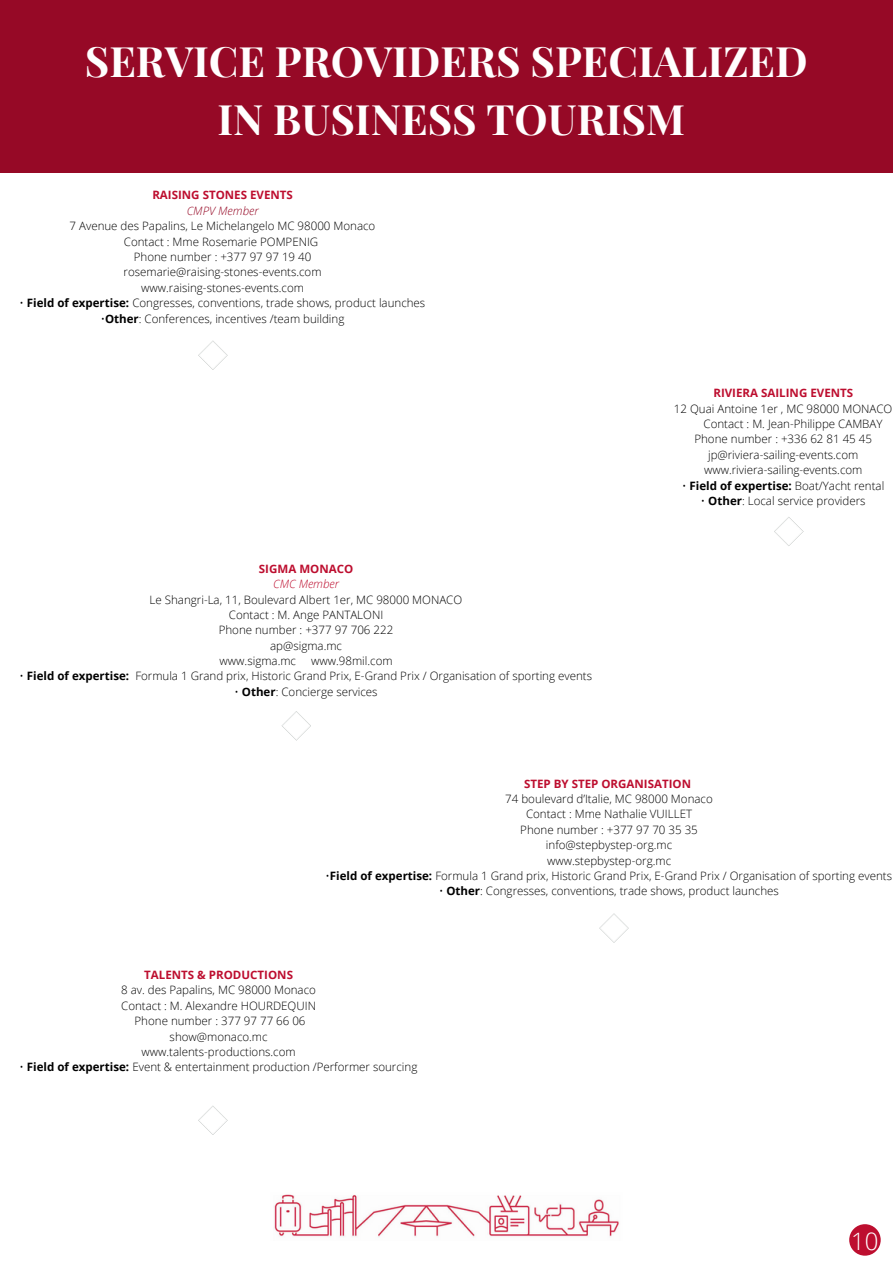
<style>
.page{position:relative;width:893px;height:1264px;background:#fff}
.page>*{position:absolute;margin:0;border:0;box-sizing:border-box;transform-origin:0 0}
.t1{font:700 42px/58.5px "Playfair Display";color:#fffefe;text-align:center}
.t2{font:300 24px "Open Sans";color:#fffefe}
.t3{font:300 11.55px/15.5px "Open Sans";color:#000;text-align:center}
.t4{font:700 11.55px "Open Sans";color:#bd0e2f}
.t5{font:italic 300 11.55px "Open Sans";color:#960926}
.t6{font:italic 300 11.55px "Open Sans";color:#bd0e2f}
.s1{font-weight:700}
</style>
<div class="page">
<div style="left:849px;top:1224px;width:31px;height:31px;background:#bd0e2f;border-radius:50%"></div>
<svg style="left:774px;top:517px;width:29px;height:29px"></svg>
<svg style="left:282px;top:711px;width:29px;height:29px"></svg>
<img style="left:274px;top:1194px;width:345px;height:43px">
<svg style="left:198px;top:341px;width:29px;height:29px"></svg>
<div style="left:0;top:0;width:892px;height:172px;background:#960926"></div>
<svg style="left:599px;top:913px;width:29px;height:29px"></svg>
<svg style="left:198px;top:1105px;width:29px;height:29px"></svg>
<h1 class="t1" style="left:85px;top:30px;width:724px">SERVICE PROVIDERS SPECIALIZED<br>IN BUSINESS TOURISM</h1>
<p class="t4" style="left:152px;top:187px;width:142px">RAISING STONES EVENTS</p>
<p class="t5" style="left:187px;top:202px;width:73px">CMPV Member</p>
<p class="t3" style="left:70px;top:218px;width:307px">7 Avenue des Papalins, Le Michelangelo MC 98000 Monaco Contact : Mme Rosemarie POMPENIG<br>Phone number : +377 97 97 19 40 rosemarie@raising-stones-events.com www.raising-stones-events.com</p>
<p class="t3" style="left:20px;top:295px;width:407px">• <span class="s1">Field of expertise:</span> Congresses, conventions, trade shows, product launches</p>
<p class="t3" style="left:101px;top:310px;width:245px">•<span class="s1">Other</span>: Conferences, incentives /team building</p>
<p class="t4" style="left:259px;top:560px;width:96px">SIGMA MONACO</p>
<p class="t6" style="left:273px;top:575px;width:67px">CMC Member</p>
<p class="t3" style="left:150px;top:591px;width:314px">Le Shangri-La, 11, Boulevard Albert 1er, MC 98000 MONACO</p>
<p class="t3" style="left:229px;top:606px;width:156px">Contact : M. Ange PANTALONI</p>
<p class="t3" style="left:219px;top:622px;width:176px">Phone number : +377 97 706 222</p>
<p class="t3" style="left:270px;top:637px;width:73px">ap@sigma.mc</p>
<p class="t3" style="left:219px;top:653px;width:78px">www.sigma.mc</p>
<p class="t3" style="left:311px;top:653px;width:83px">www.98mil.com</p>
<p class="t3" style="left:20px;top:668px;width:574px">• <span class="s1">Field of expertise:</span> Formula 1 Grand prix, Historic Grand Prix, E-Grand Prix / Organisation of sporting events</p>
<p class="t3" style="left:234px;top:683px;width:145px">• <span class="s1">Other</span>: Concierge services</p>
<p class="t4" style="left:713px;top:385px;width:141px">RIVIERA SAILING EVENTS</p>
<p class="t3" style="left:674px;top:400px;width:220px">12 Quai Antoine 1er , MC 98000 MONACO</p>
<p class="t3" style="left:703px;top:416px;width:180px">Contact : M. Jean-Philippe CAMBAY</p>
<p class="t3" style="left:694px;top:431px;width:179px">Phone number : +336 62 81 45 45</p>
<p class="t3" style="left:708px;top:446px;width:152px">jp@riviera-sailing-events.com</p>
<p class="t3" style="left:704px;top:462px;width:160px">www.riviera-sailing-events.com</p>
<p class="t3" style="left:682px;top:477px;width:203px">• <span class="s1">Field of expertise:</span> Boat/Yacht rental</p>
<p class="t3" style="left:700px;top:493px;width:166px">• <span class="s1">Other</span>: Local service providers</p>
<p class="t4" style="left:524px;top:775px;width:169px">STEP BY STEP ORGANISATION</p>
<p class="t3" style="left:505px;top:790px;width:209px">74 boulevard d’Italie, MC 98000 Monaco<br>Contact : Mme Nathalie VUILLET<br>Phone number : +377 97 70 35 35 info@stepbystep-org.mc www.stepbystep-org.mc</p>
<p class="t3" style="left:325px;top:867px;width:568px">•<span class="s1">Field of expertise:</span> Formula 1 Grand prix, Historic Grand Prix, E-Grand Prix / Organisation of sporting events</p>
<p class="t3" style="left:439px;top:883px;width:341px">• <span class="s1">Other</span>: Congresses, conventions, trade shows, product launches</p>
<p class="t4" style="left:144px;top:966px;width:150px">TALENTS &amp; PRODUCTIONS</p>
<p class="t3" style="left:121px;top:982px;width:196px">8 av. des Papalins, MC 98000 Monaco<br>Contact : M. Alexandre HOURDEQUIN<br>Phone number : 377 97 77 66 06 show@monaco.mc www.talents-productions.com</p>
<p class="t3" style="left:20px;top:1059px;width:399px">• <span class="s1">Field of expertise:</span> Event &amp; entertainment production /Performer sourcing</p>
<h2 class="t2" style="left:851px;top:1223px;width:29px">10</h2>
</div>
